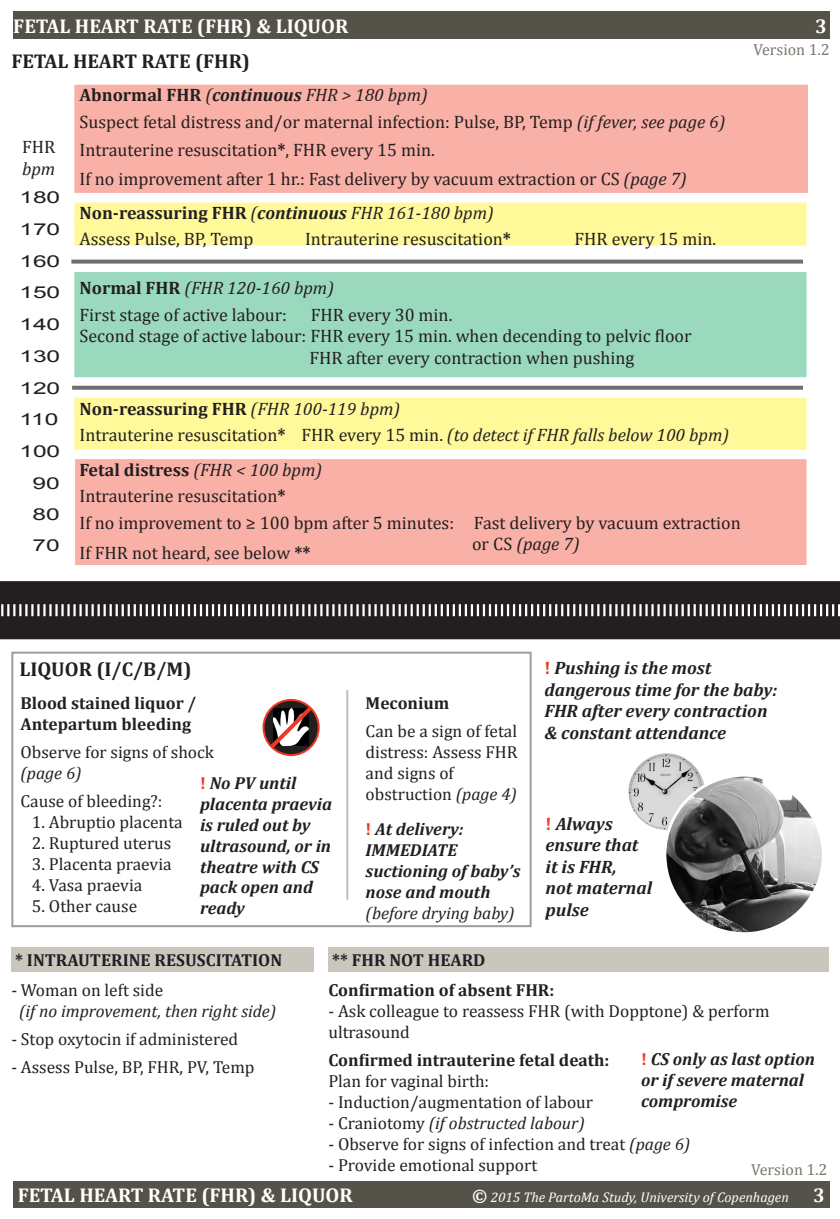
<style>
.page{position:relative;width:840px;height:1219px;background:#fff}
.page>*{position:absolute;margin:0;border:0;box-sizing:border-box;transform-origin:0 0}
.t1{font:700 20px "Cambria";color:#fff}
.t2{font:700 20px "Cambria";color:#231f20}
.t3{font:18px "Cambria";color:#231f20}
.t4{font:italic 700 18px/21.6px "Cambria";color:#231f20}
.t5{font:700 18px "Cambria";color:#231f20}
.t6{font:italic 18px "Cambria";color:#231f20}
.t7{font:17.4px/20.8px "Cambria";color:#231f20}
.t8{font:italic 700 17.4px/20.8px "Cambria";color:#231f20}
.t9{font:700 17.4px/20.8px "Cambria";color:#231f20}
.t10{font:italic 17.4px "Cambria";color:#231f20}
.t11{font:16.4px "Arial";color:#231f20;scale:1.49 1}
.t12{font:16px "Cambria";color:#79776e}
.t13{font:italic 14px "Cambria";color:#fff}
.s1{font-weight:700;font-style:normal}
.s2{font-weight:700}
.s3{font-style:italic}
.s4{font-weight:400;font-style:italic}
.s5{font-style:normal}
.s6{font-style:normal;color:#ef3822}
.s7{font-weight:700;font-style:normal;font-size:18px}
.s8{font-weight:700;font-style:normal;font-size:20px}
</style>
<div class="page">
<div style="left:11px;top:652px;width:520px;height:275px;border:2px solid #a19d94"></div>
<div style="left:13px;top:11px;width:816px;height:28px;background:#55524a"></div>
<div style="left:13px;top:1181px;width:816px;height:27px;background:#55524a"></div>
<div style="left:68px;top:266px;width:744px;height:117px;background:#9ad9bd;border:6px solid #fff"></div>
<div style="left:68px;top:197px;width:744px;height:55px;background:#fff99a;border:6px solid #fff"></div>
<div style="left:68px;top:392px;width:744px;height:64px;background:#fff99a;border:6px solid #fff"></div>
<div style="left:68px;top:79px;width:745px;height:120px;background:#f8b0a7;border:6px solid #fff"></div>
<hr style="left:346px;top:690px;width:2px;height:210px;background:#a19d94">
<svg style="left:71px;top:260px;width:731px;height:4px;background:#7e7c7c"></svg>
<svg style="left:72px;top:386px;width:730px;height:4px;background:#797777"></svg>
<div style="left:69px;top:453px;width:743px;height:118px;background:#f8b0a7;border:6px solid #fff"></div>
<div style="left:262px;top:699px;width:57px;height:57px;border:2px solid #ef3822;border-radius:50%"></div>
<svg style="left:266px;top:702px;width:50px;height:50px"></svg>
<div style="left:11px;top:947px;width:302px;height:24px;background:#cac6bd"></div>
<div style="left:328px;top:947px;width:500px;height:24px;background:#cac6bd"></div>
<img style="left:627px;top:752px;width:79px;height:79px;border-radius:40px">
<div style="left:625px;top:751px;width:82px;height:81px;border:2px solid #fff;border-radius:50%"></div>
<img style="left:664px;top:777px;width:156px;height:154px">
<div style="left:663px;top:774px;width:161px;height:161px;border:3px solid #fff;border-radius:50%"></div>
<div style="left:0;top:581px;width:839px;height:58px;background:#231f20"></div>
<svg style="left:0;top:602px;width:839px;height:16px"></svg>
<p class="t1" style="left:13px;top:12px;width:336px">FETAL HEART RATE (FHR) &amp; LIQUOR</p>
<p class="t1" style="left:814px;top:12px;width:13px">3</p>
<p class="t2" style="left:11px;top:47px;width:240px">FETAL HEART RATE (FHR)</p>
<p class="t3" style="left:22px;top:136px;width:35px">FHR</p>
<p class="t6" style="left:22px;top:156px;width:35px">bpm</p>
<p class="t11" style="left:19px;top:187px;width:29px">180</p>
<p class="t11" style="left:19px;top:218px;width:29px">170</p>
<p class="t11" style="left:19px;top:250px;width:29px">160</p>
<p class="t11" style="left:19px;top:282px;width:29px">150</p>
<p class="t11" style="left:19px;top:314px;width:29px">140</p>
<p class="t11" style="left:19px;top:345px;width:29px">130</p>
<p class="t11" style="left:19px;top:377px;width:29px">120</p>
<p class="t11" style="left:19px;top:409px;width:28px">110</p>
<p class="t11" style="left:19px;top:440px;width:29px">100</p>
<p class="t11" style="left:32px;top:472px;width:20px">90</p>
<p class="t11" style="left:32px;top:503px;width:20px">80</p>
<p class="t11" style="left:32px;top:535px;width:20px">70</p>
<p class="t6" style="left:80px;top:82px;width:349px"><span class="s1">Abnormal FHR</span> (<span class="s2">continuous</span> FHR &gt; 180 bpm)</p>
<p class="t3" style="left:80px;top:111px;width:647px">Suspect fetal distress and/or maternal infection: Pulse, BP, Temp <span class="s3">(if fever, see page 6)</span></p>
<p class="t3" style="left:80px;top:140px;width:356px">Intrauterine resuscitation<span class="s2">*</span>, FHR every 15 min.</p>
<p class="t3" style="left:80px;top:169px;width:608px">If no improvement after 1 hr.: Fast delivery by vacuum extraction or CS <span class="s3">(page 7)</span></p>
<p class="t5" style="left:80px;top:200px;width:415px">Non-reassuring FHR <span class="s4">(</span><span class="s3">continuous</span> <span class="s4">FHR 161-180 bpm)</span></p>
<p class="t3" style="left:80px;top:228px;width:175px">Assess Pulse, BP, Temp</p>
<p class="t3" style="left:305px;top:228px;width:207px">Intrauterine resuscitation<span class="s2">*</span></p>
<p class="t3" style="left:574px;top:228px;width:143px">FHR every 15 min.</p>
<p class="t6" style="left:80px;top:275px;width:256px"><span class="s1">Normal FHR</span> (FHR 120-160 bpm)</p>
<p class="t3" style="left:80px;top:304px;width:209px">First stage of active labour:</p>
<p class="t3" style="left:311px;top:304px;width:143px">FHR every 30 min.</p>
<p class="t3" style="left:80px;top:325px;width:613px">Second stage of active labour: FHR every 15 min. when decending to pelvic floor</p>
<p class="t3" style="left:309px;top:347px;width:326px">FHR after every contraction when pushing</p>
<p class="t5" style="left:80px;top:396px;width:322px">Non-reassuring FHR <span class="s4">(FHR 100-119 bpm)</span></p>
<p class="t3" style="left:80px;top:425px;width:650px">Intrauterine resuscitation<span class="s2">*</span> FHR every 15 min. <span class="s3">(to detect if FHR falls below 100 bpm)</span></p>
<p class="t5" style="left:80px;top:457px;width:244px">Fetal distress <span class="s4">(FHR &lt; 100 bpm)</span></p>
<p class="t3" style="left:80px;top:485px;width:207px">Intrauterine resuscitation<span class="s2">*</span></p>
<p class="t3" style="left:80px;top:512px;width:662px">If no improvement to ≥ 100 bpm after 5 minutes: Fast delivery by vacuum extraction</p>
<p class="t6" style="left:472px;top:531px;width:109px"><span class="s5">or CS</span> (page 7)</p>
<p class="t3" style="left:80px;top:542px;width:232px">If FHR not heard, see below <span class="s2">**</span></p>
<p class="t12" style="left:753px;top:40px;width:78px">Version 1.2</p>
<p class="t2" style="left:19px;top:655px;width:174px">LIQUOR (I/C/B/M)</p>
<p class="t9" style="left:20px;top:693px;width:177px">Blood stained liquor /<br>Antepartum bleeding</p>
<p class="t7" style="left:20px;top:742px;width:195px">Observe for signs of shock <span class="s3">(page 6)</span></p>
<p class="t7" style="left:20px;top:791px;width:143px">Cause of bleeding?:</p>
<p class="t7" style="left:32px;top:812px;width:152px">1. Abruptio placenta</p>
<p class="t7" style="left:32px;top:833px;width:141px">2. Ruptured uterus</p>
<p class="t7" style="left:32px;top:854px;width:141px">3. Placenta praevia</p>
<p class="t7" style="left:32px;top:874px;width:112px">4. Vasa praevia</p>
<p class="t7" style="left:32px;top:895px;width:107px">5. Other cause</p>
<p class="t8" style="left:200px;top:772px;width:133px"><span class="s6">!</span> No PV until placenta praevia is ruled out by ultrasound, or in theatre with CS pack open and ready</p>
<p class="t9" style="left:365px;top:692px;width:85px">Meconium</p>
<p class="t7" style="left:365px;top:721px;width:153px">Can be a sign of fetal</p>
<p class="t7" style="left:365px;top:741px;width:153px">distress: Assess FHR</p>
<p class="t7" style="left:365px;top:762px;width:90px">and signs of</p>
<p class="t7" style="left:365px;top:783px;width:153px">obstruction <span class="s3">(page 4)</span></p>
<p class="t8" style="left:365px;top:818px;width:99px"><span class="s6">!</span> At delivery:</p>
<p class="t8" style="left:365px;top:839px;width:93px">IMMEDIATE</p>
<p class="t8" style="left:365px;top:860px;width:156px">suctioning of baby’s nose and mouth</p>
<p class="t10" style="left:365px;top:900px;width:150px">(before drying baby)</p>
<p class="t9" style="left:15px;top:949px;width:268px">* INTRAUTERINE RESUSCITATION</p>
<p class="t9" style="left:332px;top:949px;width:155px">** FHR NOT HEARD</p>
<p class="t4" style="left:544px;top:657px;width:168px"><span class="s6">!</span> Pushing is the most</p>
<p class="t4" style="left:544px;top:678px;width:234px">dangerous time for the baby:</p>
<p class="t4" style="left:544px;top:700px;width:224px">FHR after every contraction</p>
<p class="t4" style="left:544px;top:721px;width:183px">&amp; constant attendance</p>
<p class="t4" style="left:545px;top:812px;width:68px"><span class="s6">!</span> Always</p>
<p class="t4" style="left:545px;top:834px;width:94px">ensure that</p>
<p class="t4" style="left:545px;top:855px;width:72px">it is FHR,</p>
<p class="t4" style="left:545px;top:877px;width:108px">not maternal pulse</p>
<p class="t7" style="left:11px;top:980px;width:153px">- Woman on left side</p>
<p class="t10" style="left:19px;top:999px;width:259px">(if no improvement, then right side)</p>
<p class="t7" style="left:11px;top:1029px;width:228px">- Stop oxytocin if administered</p>
<p class="t7" style="left:11px;top:1057px;width:244px">- Assess Pulse, BP, FHR, PV, Temp</p>
<p class="t9" style="left:328px;top:979px;width:227px">Confirmation of absent FHR:</p>
<p class="t7" style="left:328px;top:1001px;width:442px">- Ask colleague to reassess FHR (with Dopptone) &amp; perform</p>
<p class="t7" style="left:328px;top:1022px;width:83px">ultrasound</p>
<p class="t9" style="left:328px;top:1049px;width:282px">Confirmed intrauterine fetal death:</p>
<p class="t7" style="left:328px;top:1071px;width:162px">Plan for vaginal birth:</p>
<p class="t7" style="left:328px;top:1092px;width:266px">- Induction/augmentation of labour</p>
<p class="t10" style="left:328px;top:1111px;width:258px"><span class="s5">- Craniotomy</span> (if obstructed labour)</p>
<p class="t7" style="left:328px;top:1133px;width:363px">- Observe for signs of infection and treat <span class="s3">(page 6)</span></p>
<p class="t7" style="left:328px;top:1154px;width:210px">- Provide emotional support</p>
<p class="t8" style="left:640px;top:1048px;width:175px"><span class="s6">!</span> CS only as last option</p>
<p class="t8" style="left:640px;top:1069px;width:164px">or if severe maternal</p>
<p class="t8" style="left:640px;top:1090px;width:98px">compromise</p>
<p class="t12" style="left:750px;top:1160px;width:78px">Version 1.2</p>
<p class="t1" style="left:18px;top:1181px;width:336px">FETAL HEART RATE (FHR) &amp; LIQUOR</p>
<p class="t13" style="left:472px;top:1188px;width:354px"><span class="s7">©</span> 2015 The PartoMa Study, University of Copenhagen <span class="s8">3</span></p>
</div>
